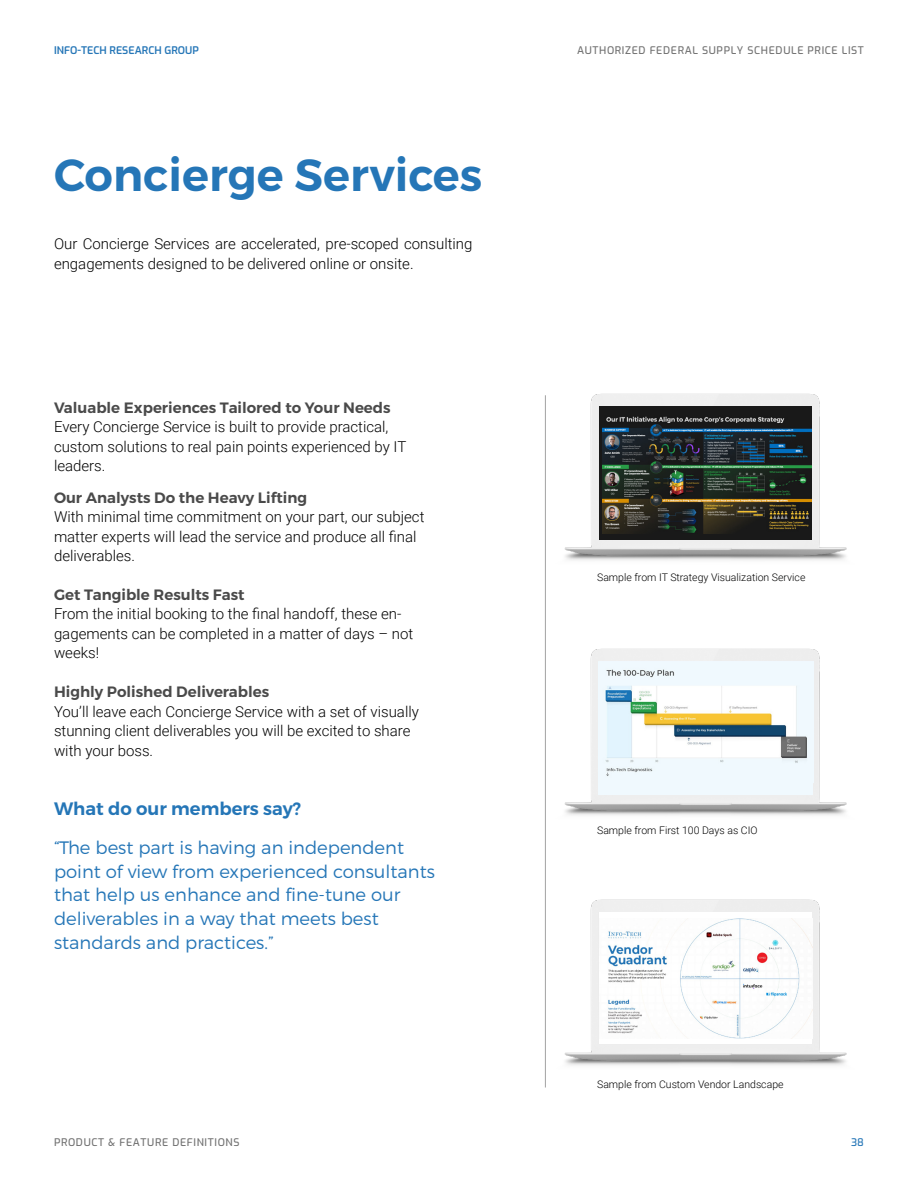
<style>
.page{position:relative;width:918px;height:1188px;background:#fff}
.page>*{position:absolute;margin:0;border:0;box-sizing:border-box;transform-origin:0 0}
.t1{font:600 45px "Montserrat";color:#2576b7}
.t2{font:300 18px/24px "Montserrat";color:#2576b7}
.t3{font:600 18px "Montserrat";color:#2576b7}
.t4{font:300 15px/19.5px "Roboto";color:#000101}
.t5{font:600 15px "Montserrat";color:#4a4a4a}
.t6{font:300 10.5px "Roboto";color:#000101}
.t7{font:10.5px "Exo";letter-spacing:.06em;color:#717171}
.t8{font:10.5px "Exo";color:#2576b7}
</style>
<div class="page">
<img style="left:564px;top:648px;width:283px;height:167px">
<img style="left:564px;top:899px;width:283px;height:167px">
<div style="left:600px;top:912px;width:212px;height:132px;background:#fff"></div>
<hr style="left:545px;top:395px;width:1px;height:692px;background:#a2a2a2">
<img style="left:564px;top:393px;width:283px;height:167px">
<div style="left:600px;top:406px;width:212px;height:134px;background:#191919"></div>
<img style="left:602px;top:416px;width:210px;height:117px">
<div style="left:598px;top:661px;width:215px;height:134px;background:#f0f9fe"></div>
<img style="left:605px;top:669px;width:202px;height:107px">
<img style="left:607px;top:918px;width:205px;height:120px">
<p class="t8" style="left:54px;top:43px;width:146px">INFO-TECH RESEARCH GROUP</p>
<p class="t7" style="left:577px;top:43px;width:288px">AUTHORIZED FEDERAL SUPPLY SCHEDULE PRICE LIST</p>
<h1 class="t1" style="left:54px;top:147px;width:430px">Concierge Services</h1>
<p class="t4" style="left:54px;top:233px;width:420px">Our Concierge Services are accelerated, pre-scoped consulting engagements designed to be delivered online or onsite.</p>
<p class="t5" style="left:54px;top:398px;width:338px">Valuable Experiences Tailored to Your Needs</p>
<p class="t4" style="left:54px;top:416px;width:354px">Every Concierge Service is built to provide practical, custom solutions to real pain points experienced by IT leaders.</p>
<p class="t5" style="left:54px;top:488px;width:255px">Our Analysts Do the Heavy Lifting</p>
<p class="t4" style="left:54px;top:506px;width:372px">With minimal time commitment on your part, our subject matter experts will lead the service and produce all final deliverables.</p>
<p class="t5" style="left:54px;top:585px;width:192px">Get Tangible Results Fast</p>
<p class="t4" style="left:54px;top:604px;width:361px">From the initial booking to the final handoff, these en&shy;gagements can be completed in a matter of days – not weeks!</p>
<p class="t5" style="left:54px;top:683px;width:217px">Highly Polished Deliverables</p>
<p class="t4" style="left:54px;top:701px;width:366px">You’ll leave each Concierge Service with a set of visually stunning client deliverables you will be excited to share with your boss.</p>
<p class="t3" style="left:54px;top:797px;width:249px">What do our members say?</p>
<p class="t2" style="left:54px;top:835px;width:382px">“The best part is having an independent point of view from experienced consultants that help us enhance and fine-tune our deliverables in a way that meets best standards and practices.”</p>
<p class="t7" style="left:54px;top:1135px;width:186px">PRODUCT &amp; FEATURE DEFINITIONS</p>
<p class="t6" style="left:597px;top:569px;width:210px">Sample from IT Strategy Visualization Service</p>
<p class="t6" style="left:597px;top:823px;width:162px">Sample from First 100 Days as CIO</p>
<p class="t6" style="left:597px;top:1076px;width:188px">Sample from Custom Vendor Landscape</p>
<p class="t8" style="left:851px;top:1135px;width:14px">38</p>
</div>
